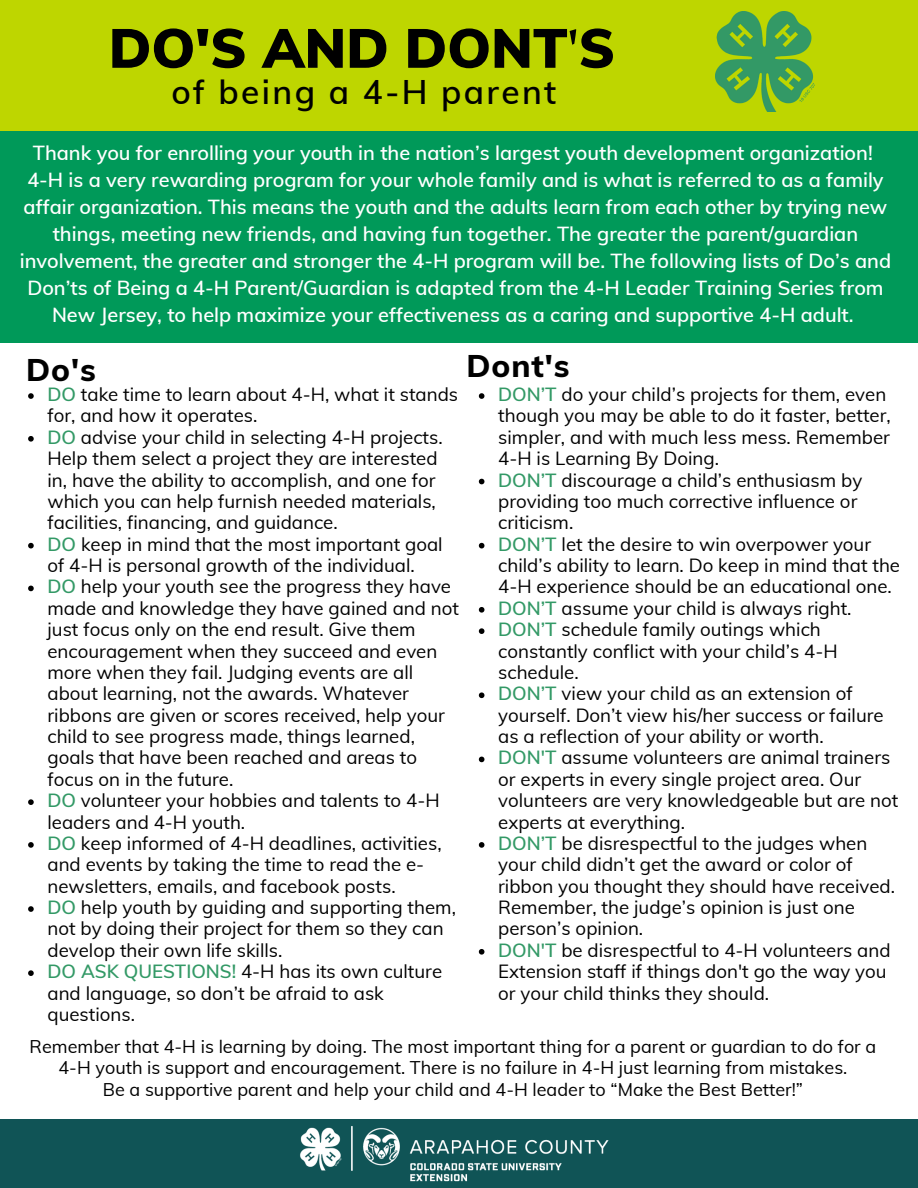
<style>
.page{position:relative;width:918px;height:1188px;background:#fff}
.page>*{position:absolute;margin:0;border:0;box-sizing:border-box;transform-origin:0 0}
.t1{font:900 54.45px "Muli";color:#000}
.t2{font:600 33.45px "Muli";letter-spacing:.07em;color:#000}
.t3{font:800 31.35px "Muli";letter-spacing:.03em;color:#000}
.t4{font:600 19.95px/27px "Muli";color:#fff;text-align:center}
.t5{font:18.75px/21.5px "Muli";color:#000}
.t6{font:18px/21.3px "Muli";color:#000;text-align:center}
.s1{font-family:"Minion Pro";font-weight:700}
.s2{font-weight:600;color:#396}
</style>
<div class="page">
<div style="left:0;top:0;width:918px;height:222px;background:#bed600"></div>
<div style="left:0;top:131px;width:918px;height:212px;background:#009959"></div>
<img style="left:716px;top:11px;width:99px;height:100px">
<div style="left:0;top:1119px;width:918px;height:68px;background:#105456"></div>
<img style="left:286px;top:1126px;width:338px;height:62px">
<svg style="left:28px;top:393px;width:6px;height:6px"></svg>
<svg style="left:28px;top:436px;width:6px;height:6px"></svg>
<svg style="left:28px;top:543px;width:6px;height:5px"></svg>
<svg style="left:28px;top:586px;width:6px;height:5px"></svg>
<svg style="left:28px;top:799px;width:6px;height:6px"></svg>
<svg style="left:28px;top:842px;width:6px;height:6px"></svg>
<svg style="left:28px;top:906px;width:6px;height:6px"></svg>
<svg style="left:28px;top:970px;width:6px;height:6px"></svg>
<svg style="left:479px;top:393px;width:5px;height:6px"></svg>
<svg style="left:479px;top:479px;width:5px;height:5px"></svg>
<svg style="left:479px;top:543px;width:5px;height:5px"></svg>
<svg style="left:479px;top:607px;width:5px;height:6px"></svg>
<svg style="left:479px;top:628px;width:5px;height:6px"></svg>
<svg style="left:479px;top:692px;width:5px;height:6px"></svg>
<svg style="left:479px;top:757px;width:5px;height:5px"></svg>
<svg style="left:479px;top:842px;width:5px;height:6px"></svg>
<svg style="left:479px;top:949px;width:5px;height:6px"></svg>
<h1 class="t1" style="left:109px;top:13px;width:508px">DO'S AND DONT<span class="s1">'</span>S</h1>
<h2 class="t2" style="left:172px;top:70px;width:386px">of being a 4-H parent</h2>
<p class="t4" style="left:20px;top:139px;width:873px">Thank you for enrolling your youth in the nation’s largest youth development organization!<br>4-H is a very rewarding program for your whole family and is what is referred to as a family affair organization. This means the youth and the adults learn from each other by trying new things, meeting new friends, and having fun together. The greater the parent/guardian involvement, the greater and stronger the 4-H program will be. The following lists of Do’s and Don’ts of Being a 4-H Parent/Guardian is adapted from the 4-H Leader Training Series from New Jersey, to help maximize your effectiveness as a caring and supportive 4-H adult.</p>
<h3 class="t3" style="left:26px;top:349px;width:71px">Do's</h3>
<p class="t5" style="left:47px;top:383px;width:413px"><span class="s2">DO</span> take time to learn about 4-H, what it stands for, and how it operates.<br><span class="s2">DO</span> advise your child in selecting 4-H projects.<br>Help them select a project they are interested in, have the ability to accomplish, and one for which you can help furnish needed materials, facilities, financing, and guidance.<br><span class="s2">DO</span> keep in mind that the most important goal of 4-H is personal growth of the individual.<br><span class="s2">DO</span> help your youth see the progress they have made and knowledge they have gained and not just focus only on the end result. Give them encouragement when they succeed and even more when they fail. Judging events are all about learning, not the awards. Whatever ribbons are given or scores received, help your child to see progress made, things learned, goals that have been reached and areas to focus on in the future.<br><span class="s2">DO</span> volunteer your hobbies and talents to 4-H leaders and 4-H youth.<br><span class="s2">DO</span> keep informed of 4-H deadlines, activities, and events by taking the time to read the e&shy;newsletters, emails, and facebook posts.<br><span class="s2">DO</span> help youth by guiding and supporting them, not by doing their project for them so they can develop their own life skills.<br><span class="s2">DO ASK QUESTIONS!</span> 4-H has its own culture and language, so don’t be afraid to ask questions.</p>
<h3 class="t3" style="left:466px;top:346px;width:105px">Dont's</h3>
<p class="t5" style="left:498px;top:383px;width:403px"><span class="s2">DON’T</span> do your child’s projects for them, even though you may be able to do it faster, better, simpler, and with much less mess. Remember 4-H is Learning By Doing.<br><span class="s2">DON’T</span> discourage a child’s enthusiasm by providing too much corrective influence or criticism.<br><span class="s2">DON’T</span> let the desire to win overpower your child’s ability to learn. Do keep in mind that the 4-H experience should be an educational one.<br><span class="s2">DON’T</span> assume your child is always right.<br><span class="s2">DON’T</span> schedule family outings which constantly conflict with your child’s 4-H schedule.<br><span class="s2">DON’T</span> view your child as an extension of yourself. Don’t view his/her success or failure as a reflection of your ability or worth.<br><span class="s2">DON'T</span> assume volunteers are animal trainers or experts in every single project area. Our volunteers are very knowledgeable but are not experts at everything.<br><span class="s2">DON’T</span> be disrespectful to the judges when your child didn’t get the award or color of ribbon you thought they should have received.<br>Remember, the judge’s opinion is just one person’s opinion.<br><span class="s2">DON'T</span> be disrespectful to 4-H volunteers and Extension staff if things don't go the way you or your child thinks they should.</p>
<p class="t6" style="left:30px;top:1035px;width:848px">Remember that 4-H is learning by doing. The most important thing for a parent or guardian to do for a<br>4-H youth is support and encouragement. There is no failure in 4-H just learning from mistakes.<br>Be a supportive parent and help your child and 4-H leader to “Make the Best Better!”</p>
</div>
